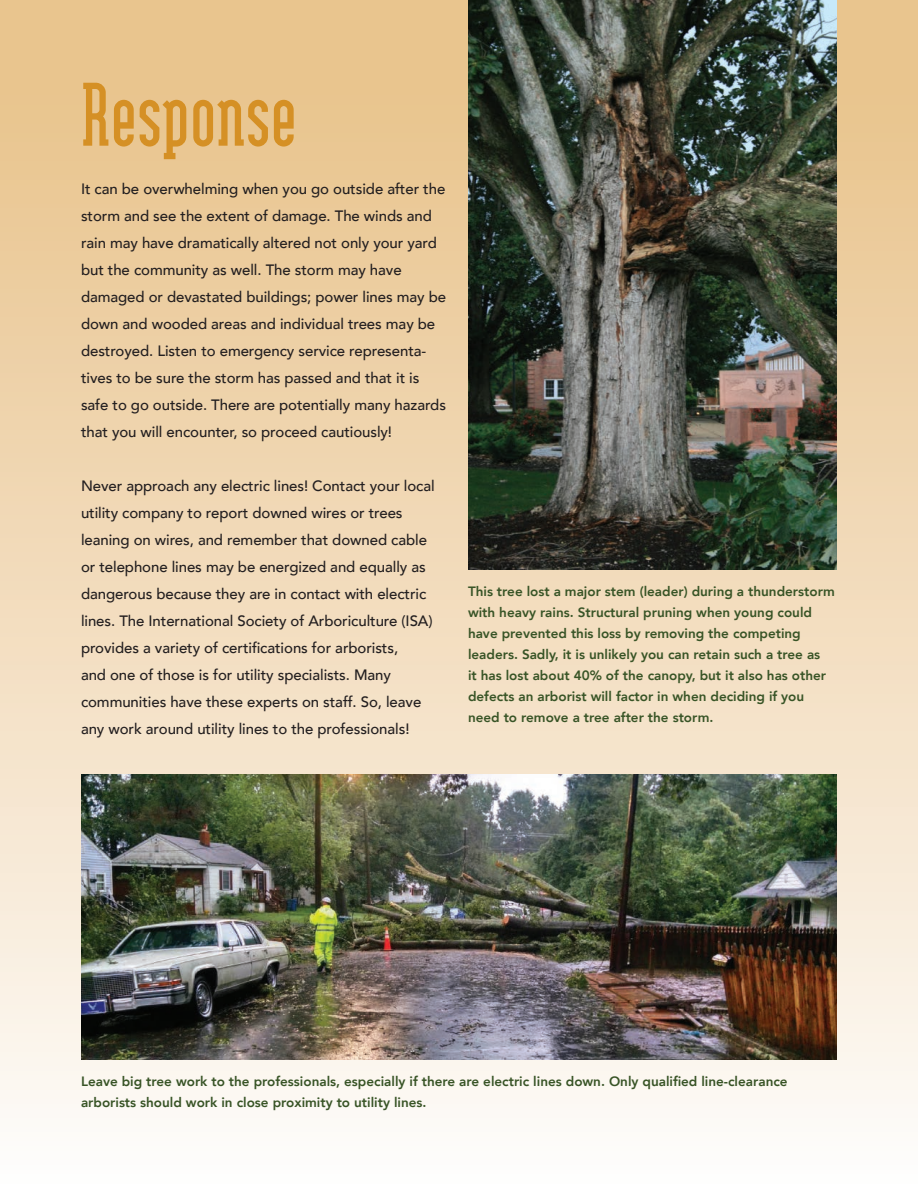
<style>
.page{position:relative;width:918px;height:1188px;background:#fff}
.page>*{position:absolute;margin:0;border:0;box-sizing:border-box;transform-origin:0 0}
.t1{font:700 108px "Modula Serif";letter-spacing:-.005em;color:#d59025}
.t2{font:500 15px/27px "Avenir";letter-spacing:-.005em;color:#231f20}
.Captions{font:800 13.5px/21px "Avenir";color:#385426}
</style>
<div class="page">
<div style="left:0;top:0;width:918px;height:1188px;background:linear-gradient(to bottom,#e7bf85,#fefbf9)"></div>
<img style="left:81px;top:774px;width:756px;height:285px">
<img style="left:468px;top:0;width:369px;height:570px">
<p class="t1" style="left:81px;top:66px;width:218px">Response</p>
<p class="t2" style="left:81px;top:174px;width:367px">It can be overwhelming when you go outside after the storm and see the extent of damage. The winds and rain may have dramatically altered not only your yard but the community as well. The storm may have damaged or devastated buildings; power lines may be down and wooded areas and individual trees may be</p>
<p class="t2" style="left:81px;top:336px;width:367px">destroyed. Listen to emergency service representa&shy;tives to be sure the storm has passed and that it is safe to go outside. There are potentially many hazards that you will encounter, so proceed cautiously!</p>
<p class="t2" style="left:81px;top:471px;width:355px">Never approach any electric lines! Contact your local utility company to report downed wires or trees leaning on wires, and remember that downed cable or telephone lines may be energized and equally as dangerous because they are in contact with electric lines. The International Society of Arboriculture (ISA) provides a variety of certifications for arborists,<br>and one of those is for utility specialists. Many communities have these experts on staff. So, leave any work around utility lines to the professionals!</p>
<p class="Captions" style="left:468px;top:580px;width:368px">This tree lost a major stem (leader) during a thunderstorm with heavy rains. Structural pruning when young could have prevented this loss by removing the competing leaders. Sadly, it is unlikely you can retain such a tree as<br>it has lost about 40% of the canopy, but it also has other defects an arborist will factor in when deciding if you need to remove a tree after the storm.</p>
<p class="Captions" style="left:81px;top:1071px;width:708px">Leave big tree work to the professionals, especially if there are electric lines down. Only qualified line-clearance arborists should work in close proximity to utility lines.</p>
</div>
